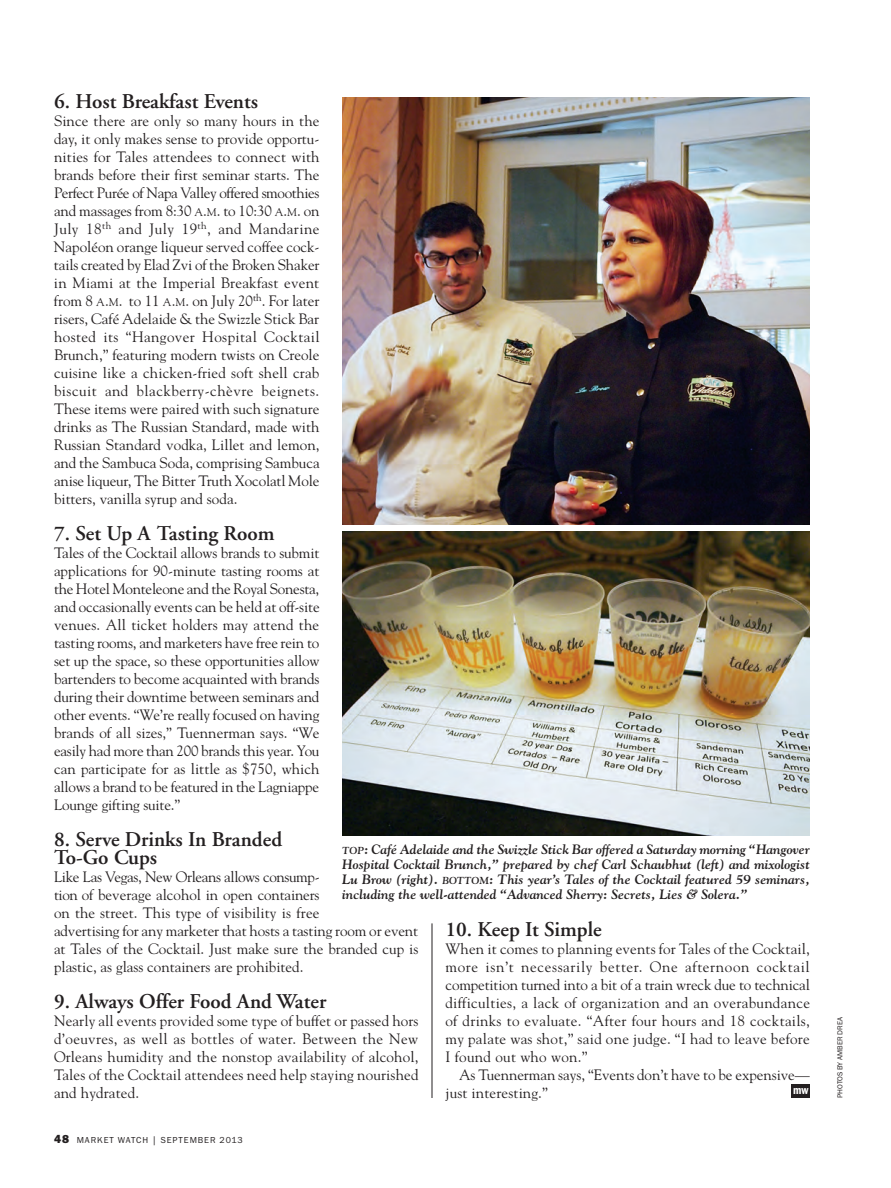
<style>
.page{position:relative;width:891px;height:1188px;background:#fff}
.page>*{position:absolute;margin:0;border:0;box-sizing:border-box;transform-origin:0 0}
.body_subhead{font:600 21px "Adobe Garamond";color:#231f20}
.body_noindent{font:15px/18px "Goudy";color:#231f20;text-align:justify}
.body{font:15px/18px "Goudy";letter-spacing:-.005em;color:#231f20}
.t1{font:italic 700 13.5px/15px "Goudy";color:#231f20;text-align:justify}
.t2{font:600 condensed 12px "Franklin Gothic EF";color:#fff}
.t3{font:9px "Franklin Gothic EF";letter-spacing:.1em;color:#231f20}
.photocredit{font:7.5px "Franklin Gothic EF";color:#231f20}
.s1{font-size:11.25px}
.s2{font-style:inherit}
.s3{font-size:10.2px}
.s4{font-weight:800;font-size:12px}
</style>
<div class="page">
<div style="left:792px;top:1085px;width:18px;height:13px;background:#231f20"></div>
<hr style="left:432px;top:923px;width:1px;height:175px;background:#231f20">
<img style="left:342px;top:97px;width:468px;height:428px">
<img style="left:342px;top:532px;width:468px;height:303px">
<p class="body_subhead" style="left:54px;top:90px;width:206px">6. Host Breakfast Events</p>
<p class="body_noindent" style="left:54px;top:111px;width:267px">Since there are only so many hours in the day, it only makes sense to provide opportu&shy;nities for Tales attendees to connect with brands before their first seminar starts. The Perfect Purée of Napa Valley offered smoothies and massages from 8:30 <span class="s1">A</span><span class="s2">.</span><span class="s1">M</span><span class="s2">.</span> to 10:30 <span class="s1">A</span><span class="s2">.</span><span class="s1">M</span><span class="s2">.</span> on July 18<sup>th</sup> and July 19<sup>th</sup>, and Mandarine Napoléon orange liqueur served coffee cock&shy;tails created by Elad Zvi of the Broken Shaker in Miami at the Imperial Breakfast event from 8 <span class="s1">A</span><span class="s2">.</span><span class="s1">M</span><span class="s2">.</span> to 11 <span class="s1">A</span><span class="s2">.</span><span class="s1">M</span><span class="s2">.</span> on July 20<sup>th</sup>. For later risers, Café Adelaide &amp; the Swizzle Stick Bar hosted its “Hangover Hospital Cocktail Brunch,” featuring modern twists on Creole cuisine like a chicken-fried soft shell crab biscuit and blackberry-chèvre beignets.<br>These items were paired with such signature drinks as The Russian Standard, made with Russian Standard vodka, Lillet and lemon, and the Sambuca Soda, comprising Sambuca anise liqueur, The Bitter Truth Xocolatl Mole bitters, vanilla syrup and soda.</p>
<p class="body_subhead" style="left:54px;top:522px;width:222px">7. Set Up A Tasting Room</p>
<p class="body_noindent" style="left:54px;top:543px;width:267px">Tales of the Cocktail allows brands to submit applications for 90-minute tasting rooms at the Hotel Monteleone and the Royal Sonesta, and occasionally events can be held at off-site venues. All ticket holders may attend the tasting rooms, and marketers have free rein to set up the space, so these opportunities allow bartenders to become acquainted with brands during their downtime between seminars and other events. “We’re really focused on having brands of all sizes,” Tuennerman says. “We easily had more than 200 brands this year. You can participate for as little as $750, which allows a brand to be featured in the Lagniappe Lounge gifting suite.”</p>
<p class="body_subhead" style="left:54px;top:828px;width:230px">8. Serve Drinks In Branded</p>
<p class="body_subhead" style="left:54px;top:846px;width:105px">To-Go Cups</p>
<p class="body_noindent" style="left:54px;top:867px;width:366px;text-align:left">Like Las Vegas, New Orleans allows consump-<br>tion of beverage alcohol in open containers<br>on the street. This type of visibility is free<br>advertising for any marketer that hosts a tasting room or event at Tales of the Cocktail. Just make sure the branded cup is plastic, as glass containers are prohibited.</p>
<p class="body_subhead" style="left:54px;top:990px;width:274px">9. Always Offer Food And Water</p>
<p class="body_noindent" style="left:54px;top:1011px;width:366px">Nearly all events provided some type of buffet or passed hors d’oeuvres, as well as bottles of water. Between the New Orleans humidity and the nonstop availability of alcohol, Tales of the Cocktail attendees need help staying nourished and hydrated.</p>
<p class="t1" style="left:342px;top:842px;width:469px"><span class="s3">TOP</span>: Café Adelaide and the Swizzle Stick Bar offered a Saturday morning “Hangover Hospital Cocktail Brunch,” prepared by chef Carl Schaubhut (left) and mixologist Lu Brow (right). <span class="s3">BOTTOM</span>: This year’s Tales of the Cocktail featured 59 seminars, including the well-attended “Advanced Sherry: Secrets, Lies &amp; Solera.”</p>
<p class="body_subhead" style="left:446px;top:918px;width:158px">10. Keep It Simple</p>
<p class="body_noindent" style="left:446px;top:939px;width:366px">When it comes to planning events for Tales of the Cocktail, more isn’t necessarily better. One afternoon cocktail competition turned into a bit of a train wreck due to technical difficulties, a lack of organization and an overabundance of drinks to evaluate. “After four hours and 18 cocktails, my palate was shot,” said one judge. “I had to leave before I found out who won.”</p>
<p class="body" style="left:446px;top:1065px;width:366px;text-indent:14px">As Tuennerman says, “Events don’t have to be expensive— just interesting.”</p>
<p class="t2" style="left:793px;top:1084px;width:17px">mw</p>
<p class="t3" style="left:54px;top:1135px;width:190px"><span class="s4">48</span> MARKET WATCH | SEPTEMBER 2013</p>
<p class="photocredit" style="left:836px;top:1098px;width:83px;rotate:-90deg">PHOTOS BY AMBER DREA</p>
</div>
